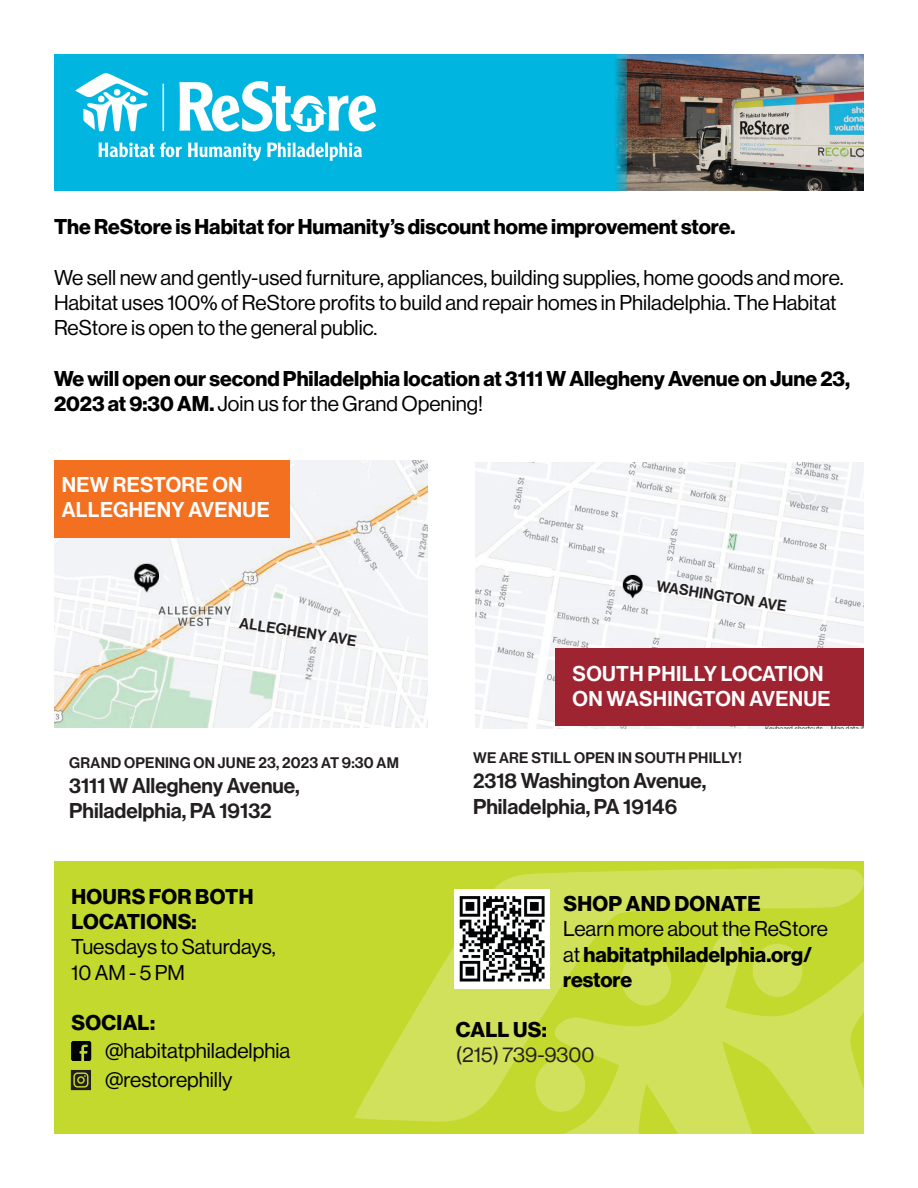
<style>
.page{position:relative;width:918px;height:1188px;background:#fff}
.page>*{position:absolute;margin:0;border:0;box-sizing:border-box;transform-origin:0 0}
.t1{font:21px/25.2px "N Haas Grotesk DS Pro 75 Bd";color:#000}
.t2{font:21px/25.2px "N Haas Grotesk DS Pro 55 Rg";color:#000}
.t3{font:21px "N Haas Grotesk DS Pro 65 Md";color:#231f20}
.t4{font:21px/25.2px "N Haas Grotesk DS Pro 65 Md";letter-spacing:.015em;color:#fff}
.t5{font:21px "N Haas Grotesk DS Pro 55 Rg";color:#231f20}
.t6{font:15px "N Haas Grotesk DS Pro 65 Md";letter-spacing:.015em;color:#231f20}
.s1{font-family:"N Haas Grotesk DS Pro 55 Rg"}
</style>
<div class="page">
<div style="left:54px;top:862px;width:810px;height:272px;background:#c4d92d"></div>
<svg style="left:564px;top:1122px;width:300px;height:12px;fill:#d1e15c"></svg>
<svg style="left:354px;top:868px;width:510px;height:254px;fill:#d1e15c"></svg>
<img style="left:455px;top:890px;width:95px;height:99px">
<img style="left:54px;top:460px;width:374px;height:268px">
<img style="left:475px;top:462px;width:389px;height:267px">
<div style="left:54px;top:460px;width:235px;height:78px;background:#f37021"></div>
<div style="left:555px;top:648px;width:309px;height:78px;background:#9e2432"></div>
<img style="left:626px;top:54px;width:238px;height:137px">
<div style="left:54px;top:54px;width:572px;height:137px;background:#00b5e0"></div>
<img style="left:76px;top:73px;width:300px;height:88px">
<svg style="left:71px;top:1070px;width:20px;height:20px"></svg>
<svg style="left:71px;top:1041px;width:20px;height:20px"></svg>
<svg style="left:758px;top:597px;width:29px;height:14px"></svg>
<p class="t1" style="left:54px;top:215px;width:683px">The ReStore is Habitat for Humanity’s discount home improvement store.</p>
<p class="t2" style="left:54px;top:265px;width:791px">We sell new and gently-used furniture, appliances, building supplies, home goods and more.<br>Habitat uses 100% of ReStore profits to build and repair homes in Philadelphia. The Habitat<br>ReStore is open to the general public.</p>
<p class="t1" style="left:54px;top:366px;width:798px">We will open our second Philadelphia location at 3111 W Allegheny Avenue on June 23,<br>2023 at 9:30 AM. <span class="s1">Join us for the Grand Opening!</span></p>
<p class="t4" style="left:62px;top:473px;width:210px">NEW RESTORE ON<br>ALLEGHENY AVENUE</p>
<p class="t6" style="left:241px;top:614px;width:120px;rotate:9deg">ALLEGHENY AVE</p>
<p class="t6" style="left:69px;top:754px;width:331px">GRAND OPENING ON JUNE 23, 2023 AT 9:30 AM</p>
<p class="t3" style="left:69px;top:773px;width:232px">3111 W Allegheny Avenue,</p>
<p class="t3" style="left:69px;top:798px;width:204px">Philadelphia, PA 19132</p>
<p class="t1" style="left:71px;top:884px;width:184px">HOURS FOR BOTH<br>LOCATIONS:</p>
<p class="t2" style="left:71px;top:935px;width:206px">Tuesdays to Saturdays,</p>
<p class="t2" style="left:71px;top:960px;width:115px">10 AM - 5 PM</p>
<p class="t1" style="left:71px;top:1010px;width:85px">SOCIAL:</p>
<p class="t2" style="left:105px;top:1039px;width:187px">@habitatphiladelphia</p>
<p class="t2" style="left:105px;top:1067px;width:129px">@restorephilly</p>
<p class="t6" style="left:658px;top:577px;width:101px;rotate:9deg">WASHINGTON</p>
<p class="t4" style="left:573px;top:661px;width:260px">SOUTH PHILLY LOCATION<br>ON WASHINGTON AVENUE</p>
<p class="t6" style="left:473px;top:749px;width:270px">WE ARE STILL OPEN IN SOUTH PHILLY!</p>
<p class="t3" style="left:473px;top:769px;width:235px">2318 Washington Avenue,</p>
<p class="t3" style="left:473px;top:794px;width:206px">Philadelphia, PA 19146</p>
<p class="t1" style="left:563px;top:892px;width:199px">SHOP AND DONATE</p>
<p class="t1" style="left:563px;top:917px;width:266px"><span class="s1">Learn more about the ReStore at</span> habitatphiladelphia.org/ restore</p>
<p class="t1" style="left:456px;top:1018px;width:92px">CALL US:</p>
<p class="t5" style="left:456px;top:1043px;width:140px">(215) 739-9300</p>
</div>
